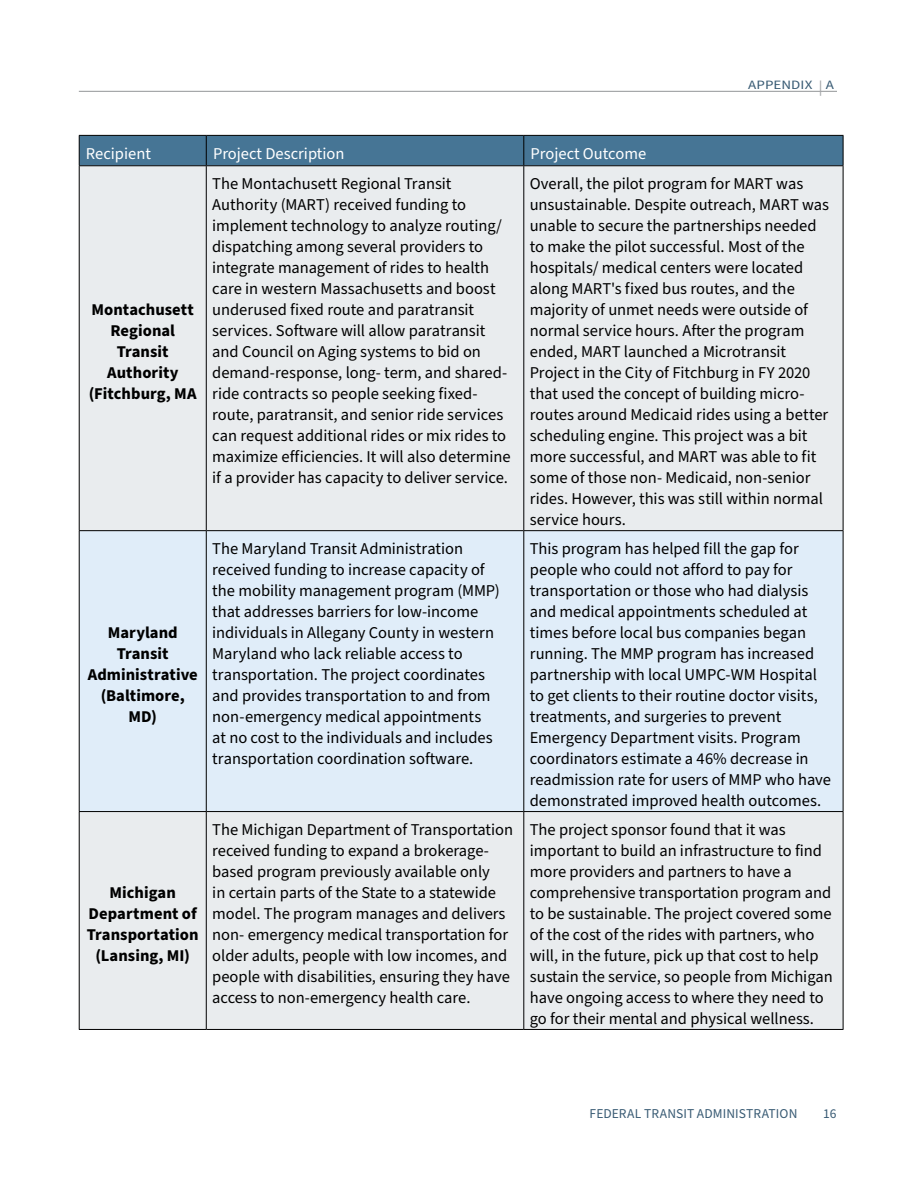
<style>
.page{position:relative;width:918px;height:1188px;background:#fff}
.page>*{position:absolute;margin:0;border:0;box-sizing:border-box;transform-origin:0 0}
.t1{font:16.5px/21px "Source Sans Pro";color:#000}
.t2{font:700 16.5px/21px "Source Sans Pro";letter-spacing:.005em;color:#000;text-align:center}
.t3{font:16.5px "Source Sans Pro";color:#fff}
.t4{font:13.5px "Source Sans Pro";letter-spacing:.005em;color:#395b74}
.t5{font:12.75px "Source Sans Pro";letter-spacing:.005em;color:#395b74;scale:1.18 1}
.s1{font-size:15.3px;color:#a7a9ac}
</style>
<div class="page">
<hr style="left:79px;top:91px;width:758px;height:1px;background:#939598">
<div style="left:80px;top:166px;width:763px;height:863px;background:#e9ecee"></div>
<div style="left:80px;top:531px;width:763px;height:280px;background:#e0edf9"></div>
<div style="left:79px;top:135px;width:765px;height:31px;background:#467595"></div>
<hr style="left:79px;top:165px;width:127px;height:1px;background:#000">
<hr style="left:206px;top:165px;width:318px;height:1px;background:#000">
<hr style="left:524px;top:165px;width:319px;height:1px;background:#000">
<hr style="left:79px;top:166px;width:1px;height:364px;background:#000">
<hr style="left:206px;top:166px;width:1px;height:364px;background:#000">
<hr style="left:523px;top:166px;width:1px;height:364px;background:#000">
<hr style="left:843px;top:166px;width:1px;height:364px;background:#000">
<hr style="left:79px;top:530px;width:127px;height:1px;background:#000">
<hr style="left:79px;top:531px;width:1px;height:280px;background:#000">
<hr style="left:206px;top:530px;width:318px;height:1px;background:#000">
<hr style="left:206px;top:531px;width:1px;height:280px;background:#000">
<hr style="left:524px;top:530px;width:319px;height:1px;background:#000">
<hr style="left:523px;top:531px;width:1px;height:280px;background:#000">
<hr style="left:843px;top:531px;width:1px;height:280px;background:#000">
<hr style="left:79px;top:811px;width:127px;height:1px;background:#000">
<hr style="left:79px;top:812px;width:1px;height:217px;background:#000">
<hr style="left:206px;top:811px;width:318px;height:1px;background:#000">
<hr style="left:206px;top:812px;width:1px;height:217px;background:#000">
<hr style="left:524px;top:811px;width:319px;height:1px;background:#000">
<hr style="left:523px;top:812px;width:1px;height:217px;background:#000">
<hr style="left:843px;top:812px;width:1px;height:217px;background:#000">
<hr style="left:79px;top:1029px;width:127px;height:1px;background:#000">
<hr style="left:206px;top:1029px;width:318px;height:1px;background:#000">
<hr style="left:524px;top:1029px;width:319px;height:1px;background:#000">
<p class="t3" style="left:86px;top:143px;width:67px">Recipient</p>
<p class="t3" style="left:213px;top:143px;width:133px">Project Description</p>
<p class="t3" style="left:531px;top:143px;width:117px">Project Outcome</p>
<p class="t5" style="left:748px;top:76px;width:74px">APPENDIX <span class="s1">|</span> A</p>
<p class="t2" style="left:89px;top:299px;width:109px">Montachusett<br>Regional<br>Transit<br>Authority (Fitchburg, MA</p>
<p class="t2" style="left:88px;top:622px;width:112px">Maryland<br>Transit<br>Administrative (Baltimore,<br>MD)</p>
<p class="t2" style="left:87px;top:882px;width:113px">Michigan<br>Department of<br>Transportation (Lansing, MI)</p>
<p class="t1" style="left:212px;top:173px;width:300px">The Montachusett Regional Transit Authority (MART) received funding to implement technology to analyze routing/ dispatching among several providers to integrate management of rides to health care in western Massachusetts and boost underused fixed route and paratransit services. Software will allow paratransit and Council on Aging systems to bid on demand-response, long- term, and shared&shy;ride contracts so people seeking fixed&shy;route, paratransit, and senior ride services can request additional rides or mix rides to maximize efficiencies. It will also determine if a provider has capacity to deliver service.</p>
<p class="t1" style="left:530px;top:173px;width:301px">Overall, the pilot program for MART was unsustainable. Despite outreach, MART was unable to secure the partnerships needed to make the pilot successful. Most of the hospitals/ medical centers were located along MART's fixed bus routes, and the majority of unmet needs were outside of normal service hours. After the program ended, MART launched a Microtransit Project in the City of Fitchburg in FY 2020 that used the concept of building micro&shy;routes around Medicaid rides using a better scheduling engine. This project was a bit more successful, and MART was able to fit some of those non- Medicaid, non-senior rides. However, this was still within normal service hours.</p>
<p class="t1" style="left:212px;top:538px;width:289px">The Maryland Transit Administration received funding to increase capacity of the mobility management program (MMP) that addresses barriers for low-income individuals in Allegany County in western Maryland who lack reliable access to transportation. The project coordinates and provides transportation to and from non-emergency medical appointments<br>at no cost to the individuals and includes transportation coordination software.</p>
<p class="t1" style="left:530px;top:538px;width:303px">This program has helped fill the gap for people who could not afford to pay for transportation or those who had dialysis and medical appointments scheduled at times before local bus companies began running. The MMP program has increased partnership with local UMPC-WM Hospital to get clients to their routine doctor visits, treatments, and surgeries to prevent Emergency Department visits. Program coordinators estimate a 46% decrease in readmission rate for users of MMP who have demonstrated improved health outcomes.</p>
<p class="t1" style="left:212px;top:819px;width:302px">The Michigan Department of Transportation received funding to expand a brokerage&shy;based program previously available only<br>in certain parts of the State to a statewide model. The program manages and delivers non- emergency medical transportation for older adults, people with low incomes, and people with disabilities, ensuring they have access to non-emergency health care.</p>
<p class="t1" style="left:530px;top:819px;width:304px">The project sponsor found that it was important to build an infrastructure to find more providers and partners to have a comprehensive transportation program and to be sustainable. The project covered some of the cost of the rides with partners, who will, in the future, pick up that cost to help sustain the service, so people from Michigan have ongoing access to where they need to go for their mental and physical wellness.</p>
<p class="t4" style="left:590px;top:1105px;width:209px">FEDERAL TRANSIT ADMINISTRATION</p>
<p class="t4" style="left:823px;top:1105px;width:15px">16</p>
</div>
